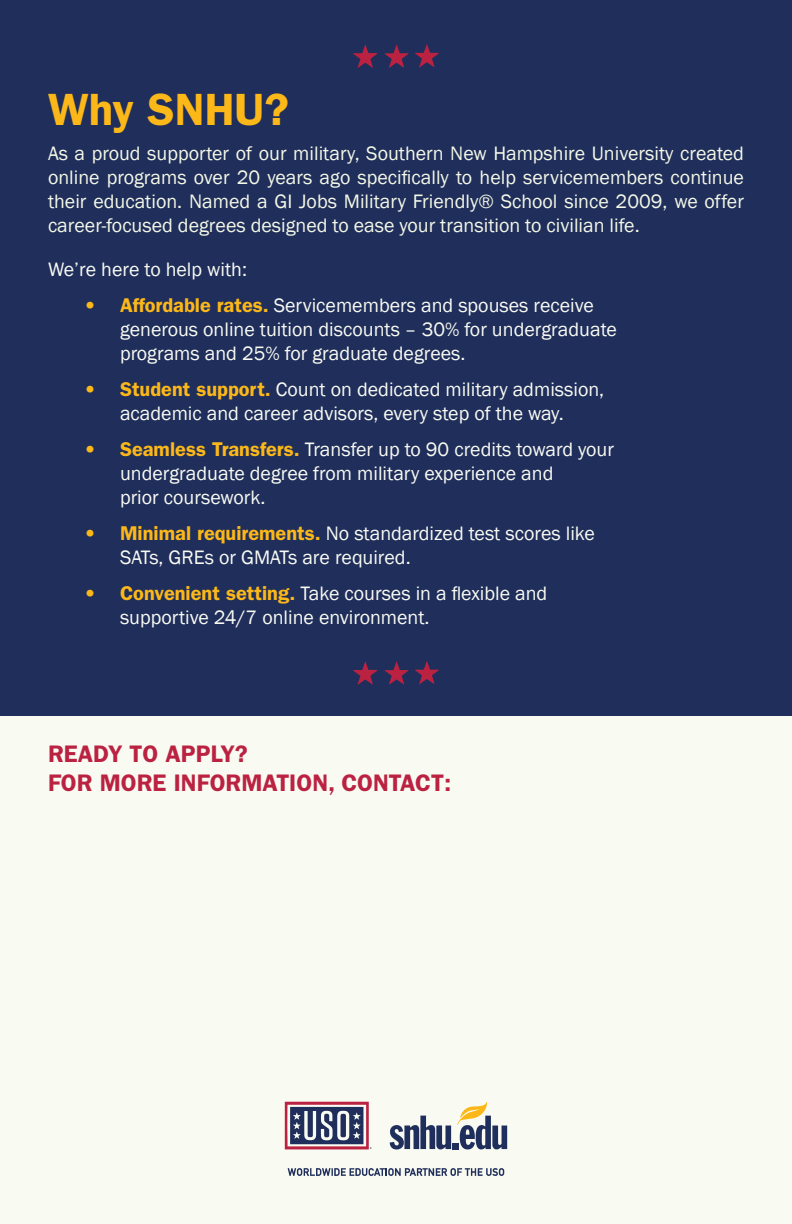
<style>
.page{position:relative;width:792px;height:1224px;background:#f9fbf3}
.page>*{position:absolute;margin:0;border:0;box-sizing:border-box;transform-origin:0 0}
.t1{font:600 45.4px "Franklin Gothic";color:#fcb818}
.t2{font:600 24px "Franklin Gothic";color:#bb2241}
.t3{font:20px/24px "Franklin Gothic";color:#f9fbf3}
.t4{font:20px/24px "Franklin Gothic";color:#f4f8e7;text-align:justify}
.s1{font-weight:600;color:#fcb818}
</style>
<div class="page">
<div style="left:0;top:0;width:792px;height:715px;background:#202e5b"></div>
<svg style="left:415px;top:661px;width:24px;height:24px"></svg>
<svg style="left:353px;top:661px;width:25px;height:24px"></svg>
<svg style="left:385px;top:661px;width:23px;height:24px"></svg>
<svg style="left:415px;top:44px;width:24px;height:24px"></svg>
<svg style="left:353px;top:44px;width:25px;height:24px"></svg>
<svg style="left:385px;top:44px;width:23px;height:24px"></svg>
<svg style="left:390px;top:1102px;width:117px;height:48px"></svg>
<svg style="left:288px;top:1168px;width:216px;height:8px"></svg>
<svg style="left:285px;top:1102px;width:87px;height:47px"></svg>
<p class="t1" style="left:48px;top:82px;width:243px">Why SNHU?</p>
<p class="t4" style="left:48px;top:141px;width:698px">As a proud supporter of our military, Southern New Hampshire University created online programs over 20 years ago specifically to help servicemembers continue their education. Named a GI Jobs Military Friendly® School since 2009, we offer career-focused degrees designed to ease your transition to civilian life.</p>
<p class="t3" style="left:48px;top:258px;width:201px">We’re here to help with:</p>
<p class="t3" style="left:120px;top:294px;width:498px;text-indent:-36px"><span class="s1">• Affordable rates.</span> Servicemembers and spouses receive generous online tuition discounts – 30% for undergraduate programs and 25% for graduate degrees.</p>
<p class="t3" style="left:84px;top:378px;width:522px;text-align:center"><span class="s1">• Student support.</span> Count on dedicated military admission, academic and career advisors, every step of the way.</p>
<p class="t3" style="left:120px;top:438px;width:495px;text-indent:-36px"><span class="s1">• Seamless Transfers.</span> Transfer up to 90 credits toward your undergraduate degree from military experience and<br>prior coursework.</p>
<p class="t3" style="left:120px;top:522px;width:476px;text-indent:-36px"><span class="s1">• Minimal requirements.</span> No standardized test scores like<br>SATs, GREs or GMATs are required.</p>
<p class="t3" style="left:120px;top:582px;width:429px;text-indent:-36px"><span class="s1">• Convenient setting.</span> Take courses in a flexible and supportive 24/7 online environment.</p>
<p class="t2" style="left:48px;top:739px;width:201px">READY TO APPLY?</p>
<p class="t2" style="left:48px;top:768px;width:405px">FOR MORE INFORMATION, CONTACT:</p>
</div>
